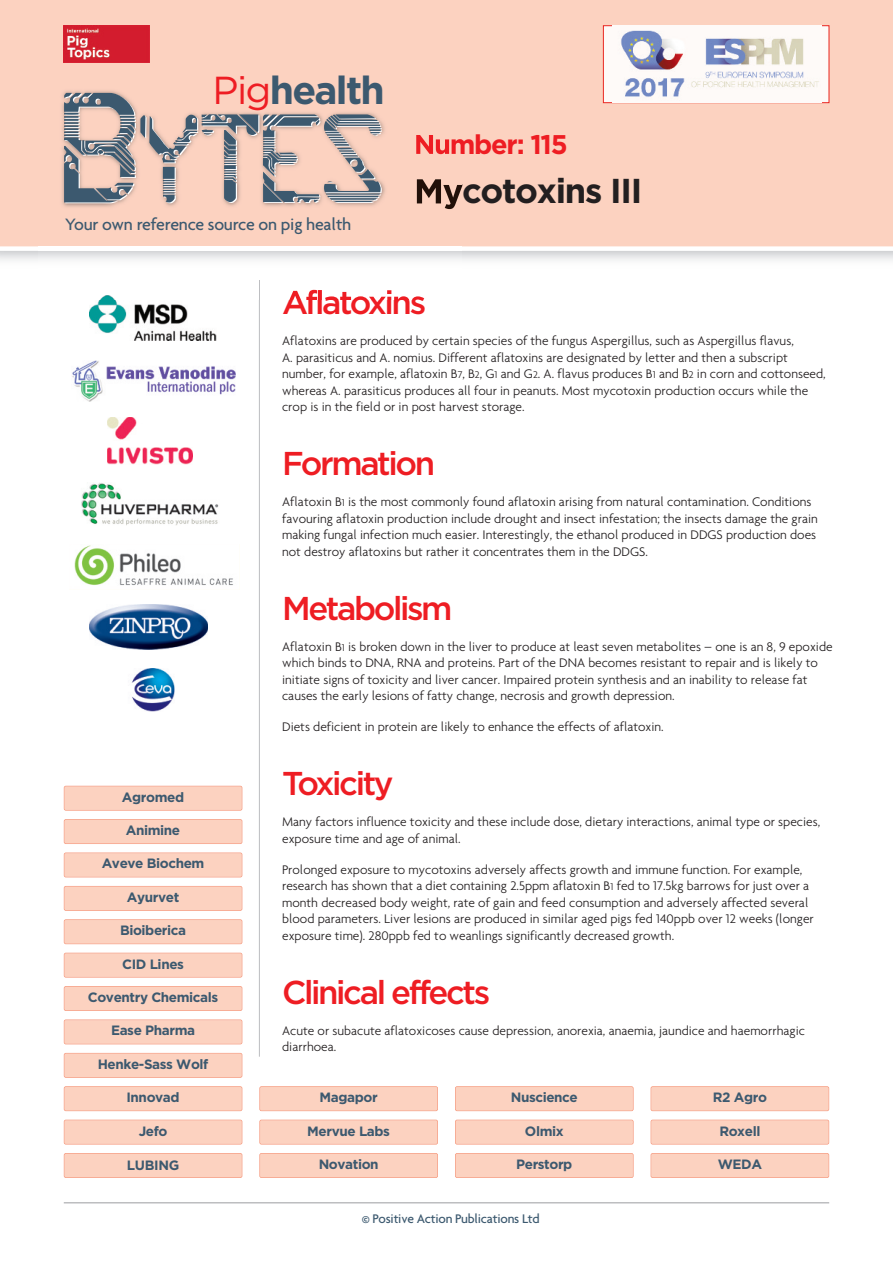
<style>
.page{position:relative;width:893px;height:1263px;background:#fff}
.page>*{position:absolute;margin:0;border:0;box-sizing:border-box;transform-origin:0 0}
.t1{font:127.5px "Circuit";letter-spacing:-.03em;color:#3c596f}
.t2{font:700 39px "Gotham";letter-spacing:-.045em;color:#3c596f}
.t3{font:700 34.5px "Gotham";letter-spacing:-.035em;color:#231f20}
.t4{font:500 33px "Gotham";letter-spacing:-.07em;color:#ee1d23}
.t5{font:700 27px "Gotham";letter-spacing:-.045em;color:#ee1d23}
.t6{font:500 17.85px "Agenda";letter-spacing:-.01em;color:#3c596f}
.t7{font:300 13.5px/16.5px "Agenda";color:#231f20}
.t8{font:700 13.5px "Gotham";letter-spacing:-.03em;color:#3c596f}
.t9{font:500 13.5px "Agenda";letter-spacing:-.015em;color:#3c596f}
.s1{font-weight:400;color:#ee1d23}
.s2{font-size:10.5px}
</style>
<div class="page">
<hr style="left:259px;top:281px;width:1px;height:776px;background:#bcbdc0">
<img style="left:81px;top:483px;width:138px;height:42px">
<div style="left:260px;top:1120px;width:177px;height:24px;background:#fcd2c0"></div>
<div style="left:259px;top:1120px;width:179px;height:24px;border:2px solid #f6977a;border-radius:2px"></div>
<div style="left:651px;top:1087px;width:177px;height:23px;background:#fcd2c0"></div>
<div style="left:651px;top:1086px;width:178px;height:25px;border:2px solid #f6977a;border-radius:2px"></div>
<div style="left:65px;top:786px;width:177px;height:24px;background:#fcd2c0"></div>
<div style="left:64px;top:786px;width:178px;height:25px;border:2px solid #f6977a;border-radius:2px"></div>
<div style="left:65px;top:920px;width:177px;height:23px;background:#fcd2c0"></div>
<div style="left:64px;top:919px;width:178px;height:25px;border:2px solid #f6977a;border-radius:2px"></div>
<div style="left:65px;top:987px;width:177px;height:23px;background:#fcd2c0"></div>
<div style="left:64px;top:986px;width:178px;height:25px;border:2px solid #f6977a;border-radius:2px"></div>
<div style="left:65px;top:1020px;width:177px;height:23px;background:#fcd2c0"></div>
<div style="left:64px;top:1019px;width:178px;height:25px;border:2px solid #f6977a;border-radius:2px"></div>
<div style="left:260px;top:1087px;width:177px;height:23px;background:#fcd2c0"></div>
<div style="left:259px;top:1086px;width:179px;height:25px;border:2px solid #f6977a;border-radius:2px"></div>
<div style="left:651px;top:1120px;width:177px;height:24px;background:#fcd2c0"></div>
<div style="left:651px;top:1120px;width:178px;height:24px;border:2px solid #f6977a;border-radius:2px"></div>
<div style="left:651px;top:1154px;width:177px;height:23px;background:#fcd2c0"></div>
<div style="left:651px;top:1153px;width:178px;height:25px;border:2px solid #f6977a;border-radius:2px"></div>
<div style="left:65px;top:853px;width:177px;height:24px;background:#fcd2c0"></div>
<div style="left:64px;top:852px;width:178px;height:25px;border:2px solid #f6977a;border-radius:2px"></div>
<div style="left:456px;top:1120px;width:177px;height:24px;background:#fcd2c0"></div>
<div style="left:455px;top:1120px;width:179px;height:24px;border:2px solid #f6977a;border-radius:2px"></div>
<div style="left:456px;top:1154px;width:177px;height:23px;background:#fcd2c0"></div>
<div style="left:455px;top:1153px;width:179px;height:25px;border:2px solid #f6977a;border-radius:2px"></div>
<img style="left:90px;top:300px;width:126px;height:40px">
<img style="left:90px;top:605px;width:118px;height:44px">
<img style="left:131px;top:669px;width:44px;height:42px">
<img style="left:74px;top:545px;width:159px;height:40px">
<div style="left:65px;top:1054px;width:177px;height:23px;background:#fcd2c0"></div>
<div style="left:64px;top:1053px;width:178px;height:25px;border:2px solid #f6977a;border-radius:2px"></div>
<div style="left:65px;top:953px;width:177px;height:24px;background:#fcd2c0"></div>
<div style="left:64px;top:953px;width:178px;height:24px;border:2px solid #f6977a;border-radius:2px"></div>
<div style="left:65px;top:1120px;width:177px;height:24px;background:#fcd2c0"></div>
<div style="left:64px;top:1120px;width:178px;height:24px;border:2px solid #f6977a;border-radius:2px"></div>
<div style="left:456px;top:1087px;width:177px;height:23px;background:#fcd2c0"></div>
<div style="left:455px;top:1086px;width:179px;height:25px;border:2px solid #f6977a;border-radius:2px"></div>
<div style="left:65px;top:1154px;width:177px;height:23px;background:#fcd2c0"></div>
<div style="left:64px;top:1153px;width:178px;height:25px;border:2px solid #f6977a;border-radius:2px"></div>
<div style="left:65px;top:887px;width:177px;height:23px;background:#fcd2c0"></div>
<div style="left:64px;top:886px;width:178px;height:25px;border:2px solid #f6977a;border-radius:2px"></div>
<div style="left:65px;top:1087px;width:177px;height:23px;background:#fcd2c0"></div>
<div style="left:64px;top:1086px;width:178px;height:25px;border:2px solid #f6977a;border-radius:2px"></div>
<div style="left:260px;top:1154px;width:177px;height:23px;background:#fcd2c0"></div>
<div style="left:259px;top:1153px;width:179px;height:25px;border:2px solid #f6977a;border-radius:2px"></div>
<div style="left:65px;top:820px;width:177px;height:23px;background:#fcd2c0"></div>
<div style="left:64px;top:819px;width:178px;height:25px;border:2px solid #f6977a;border-radius:2px"></div>
<img style="left:72px;top:361px;width:164px;height:40px">
<hr style="left:64px;top:1202px;width:765px;height:1px;background:#bcbdc0">
<div style="left:0;top:0;width:893px;height:251px;background:#fcd2c0"></div>
<img style="left:39px;top:72px;width:423px;height:209px">
<img style="left:289px;top:290px;width:136px;height:10px">
<img style="left:100px;top:295px;width:15px;height:5px">
<img style="left:416px;top:134px;width:46px;height:20px">
<img style="left:417px;top:178px;width:45px;height:31px">
<img style="left:64px;top:25px;width:85px;height:38px">
<svg style="left:605px;top:28px;width:222px;height:73px"></svg>
<div style="left:603px;top:26px;width:226px;height:77px;border:1px solid #ea2924"></div>
<img style="left:612px;top:26px;width:209px;height:76px">
<img style="left:108px;top:418px;width:85px;height:47px">
<h2 class="t2" style="left:213px;top:68px;width:174px"><span class="s1">Pig</span>health</h2>
<h1 class="t1" style="left:59px;top:83px;width:328px">Bytes</h1>
<h3 class="t6" style="left:65px;top:213px;width:288px">Your own reference source on pig health</h3>
<h3 class="t5" style="left:414px;top:129px;width:155px">Number: 115</h3>
<h3 class="t3" style="left:414px;top:171px;width:230px">Mycotoxins III</h3>
<p class="t8" style="left:122px;top:789px;width:64px">Agromed</p>
<p class="t8" style="left:126px;top:822px;width:56px">Animine</p>
<p class="t8" style="left:102px;top:856px;width:104px">Aveve Biochem</p>
<p class="t8" style="left:127px;top:889px;width:54px">Ayurvet</p>
<p class="t8" style="left:120px;top:922px;width:68px">Bioiberica</p>
<p class="t8" style="left:122px;top:956px;width:63px">CID Lines</p>
<p class="t8" style="left:88px;top:989px;width:132px">Coventry Chemicals</p>
<p class="t8" style="left:111px;top:1023px;width:86px">Ease Pharma</p>
<p class="t8" style="left:98px;top:1056px;width:112px">Henke-Sass Wolf</p>
<p class="t8" style="left:126px;top:1089px;width:55px">Innovad</p>
<p class="t8" style="left:139px;top:1123px;width:30px">Jefo</p>
<p class="t8" style="left:127px;top:1158px;width:54px">LUBING</p>
<h3 class="t4" style="left:282px;top:291px;width:146px">Aflatoxins</h3>
<p class="t7" style="left:282px;top:332px;width:545px">Aflatoxins are produced by certain species of the fungus Aspergillus, such as Aspergillus flavus,<br>A. parasiticus and A. nomius. Different aflatoxins are designated by letter and then a subscript number, for example, aflatoxin B<span class="s2">7</span>, B<span class="s2">2</span>, G<span class="s2">1</span> and G<span class="s2">2</span>. A. flavus produces B<span class="s2">1</span> and B<span class="s2">2</span> in corn and cottonseed, whereas A. parasiticus produces all four in peanuts. Most mycotoxin production occurs while the crop is in the field or in post harvest storage.</p>
<h3 class="t4" style="left:282px;top:452px;width:154px">Formation</h3>
<p class="t7" style="left:282px;top:493px;width:537px">Aflatoxin B<span class="s2">1</span> is the most commonly found aflatoxin arising from natural contamination. Conditions favouring aflatoxin production include drought and insect infestation; the insects damage the grain making fungal infection much easier. Interestingly, the ethanol produced in DDGS production does not destroy aflatoxins but rather it concentrates them in the DDGS.</p>
<h3 class="t4" style="left:282px;top:596px;width:172px">Metabolism</h3>
<p class="t7" style="left:282px;top:638px;width:552px">Aflatoxin B<span class="s2">1</span> is broken down in the liver to produce at least seven metabolites – one is an 8, 9 epoxide which binds to DNA, RNA and proteins. Part of the DNA becomes resistant to repair and is likely to initiate signs of toxicity and liver cancer. Impaired protein synthesis and an inability to release fat causes the early lesions of fatty change, necrosis and growth depression.</p>
<p class="t7" style="left:282px;top:718px;width:383px">Diets deficient in protein are likely to enhance the effects of aflatoxin.</p>
<h3 class="t4" style="left:282px;top:772px;width:113px">Toxicity</h3>
<p class="t7" style="left:282px;top:813px;width:540px">Many factors influence toxicity and these include dose, dietary interactions, animal type or species, exposure time and age of animal.</p>
<p class="t7" style="left:282px;top:861px;width:533px">Prolonged exposure to mycotoxins adversely affects growth and immune function. For example, research has shown that a diet containing 2.5ppm aflatoxin B<span class="s2">1</span> fed to 17.5kg barrows for just over a month decreased body weight, rate of gain and feed consumption and adversely affected several blood parameters. Liver lesions are produced in similar aged pigs fed 140ppb over 12 weeks (longer exposure time). 280ppb fed to weanlings significantly decreased growth.</p>
<h3 class="t4" style="left:282px;top:981px;width:210px">Clinical effects</h3>
<p class="t7" style="left:282px;top:1022px;width:524px">Acute or subacute aflatoxicoses cause depression, anorexia, anaemia, jaundice and haemorrhagic diarrhoea.</p>
<p class="t8" style="left:320px;top:1089px;width:60px">Magapor</p>
<p class="t8" style="left:307px;top:1123px;width:84px">Mervue Labs</p>
<p class="t8" style="left:319px;top:1156px;width:62px">Novation</p>
<p class="t8" style="left:511px;top:1089px;width:69px">Nuscience</p>
<p class="t8" style="left:525px;top:1123px;width:40px">Olmix</p>
<p class="t8" style="left:516px;top:1156px;width:58px">Perstorp</p>
<p class="t9" style="left:362px;top:1210px;width:179px">© Positive Action Publications Ltd</p>
<p class="t8" style="left:713px;top:1089px;width:56px">R2 Agro</p>
<p class="t8" style="left:719px;top:1123px;width:43px">Roxell</p>
<p class="t8" style="left:718px;top:1156px;width:46px">WEDA</p>
</div>
